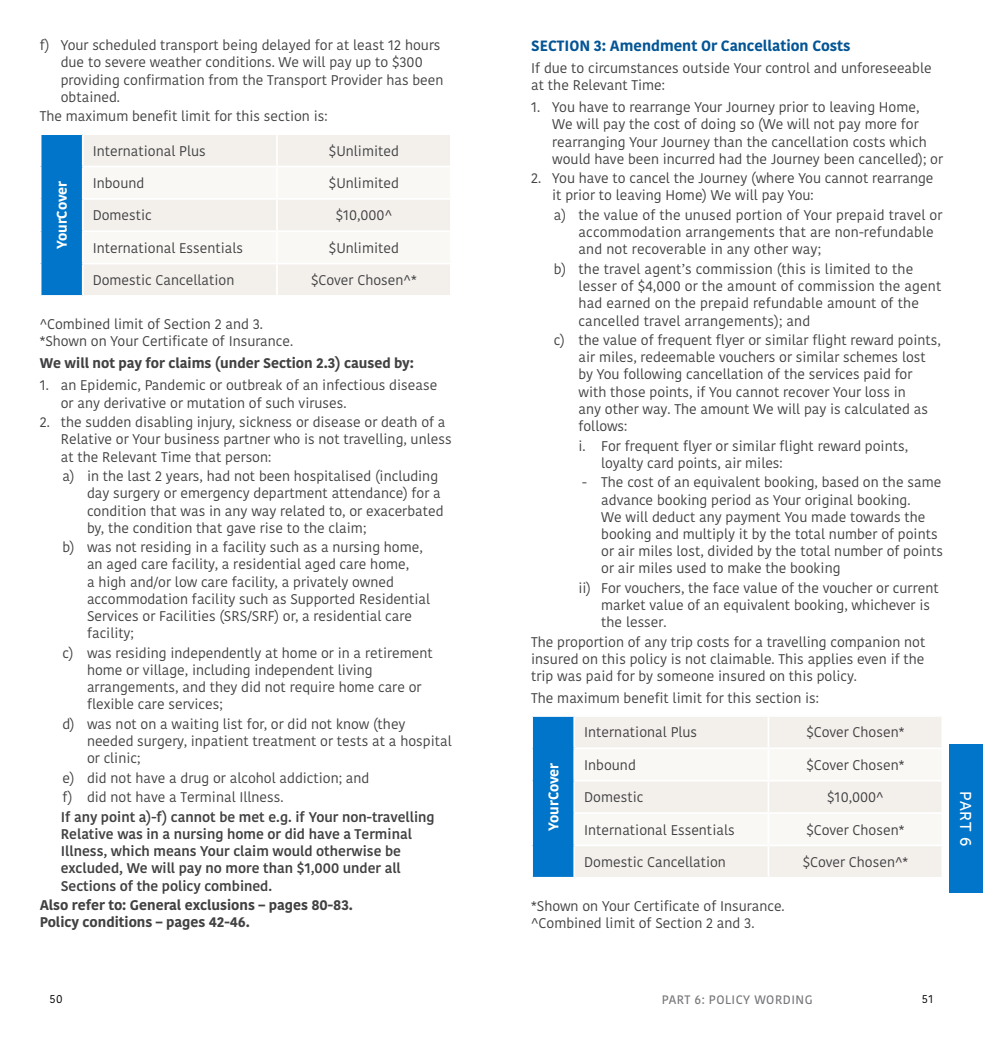
<style>
.page{position:relative;width:983px;height:1042px;background:#fff}
.page>*{position:absolute;margin:0;border:0;box-sizing:border-box;transform-origin:0 0}
.t1{font:15.75px "Museo Sans Rounded 500";color:#fff}
.t2{font:700 14.88px "Kohinoor";color:#035595}
.t3{font:14px/17.2px "Kohinoor";color:#414042}
.t4{font:500 14px/17.2px "Kohinoor";color:#414042}
.t5{font:700 14px/17.2px "Kohinoor";color:#414042}
.t6{font:700 14px "Kohinoor";color:#fff}
.t7{font:600 12.25px "Kohinoor";letter-spacing:.04em;color:#77787b}
.t8{font:11.38px "Kohinoor";color:#000}
</style>
<div class="page">
<div style="left:948px;top:744px;width:34px;height:149px;background:#0075c9"></div>
<div style="left:532px;top:716px;width:42px;height:162px;background:#0075c9"></div>
<div style="left:575px;top:717px;width:366px;height:160px;background:#f3f0ec"></div>
<svg style="left:575px;top:749px;width:366px;height:95px"></svg>
<hr style="left:531px;top:877px;width:43px;height:1px;background:#fff">
<hr style="left:531px;top:715px;width:43px;height:2px;background:#fff">
<hr style="left:531px;top:717px;width:2px;height:31px;background:#fff">
<hr style="left:573px;top:717px;width:2px;height:30px;background:#fff">
<hr style="left:767px;top:717px;width:2px;height:30px;background:#fff">
<hr style="left:531px;top:748px;width:2px;height:33px;background:#fff">
<hr style="left:573px;top:747px;width:195px;height:2px;background:#fff">
<hr style="left:573px;top:749px;width:2px;height:31px;background:#fff">
<hr style="left:768px;top:747px;width:175px;height:2px;background:#fff">
<hr style="left:767px;top:749px;width:2px;height:31px;background:#fff">
<hr style="left:531px;top:781px;width:2px;height:32px;background:#fff">
<hr style="left:573px;top:780px;width:195px;height:1px;background:#fff">
<hr style="left:573px;top:781px;width:2px;height:31px;background:#fff">
<hr style="left:768px;top:780px;width:175px;height:1px;background:#fff">
<hr style="left:767px;top:781px;width:2px;height:31px;background:#fff">
<hr style="left:531px;top:813px;width:2px;height:32px;background:#fff">
<hr style="left:573px;top:812px;width:195px;height:2px;background:#fff">
<hr style="left:573px;top:814px;width:2px;height:30px;background:#fff">
<hr style="left:768px;top:812px;width:175px;height:2px;background:#fff">
<hr style="left:767px;top:814px;width:2px;height:30px;background:#fff">
<hr style="left:531px;top:845px;width:2px;height:32px;background:#fff">
<hr style="left:573px;top:844px;width:195px;height:2px;background:#fff">
<hr style="left:573px;top:846px;width:2px;height:31px;background:#fff">
<hr style="left:768px;top:844px;width:175px;height:2px;background:#fff">
<hr style="left:767px;top:846px;width:2px;height:31px;background:#fff">
<div style="left:41px;top:134px;width:42px;height:162px;background:#0075c9"></div>
<div style="left:84px;top:135px;width:366px;height:160px;background:#f3f0ec"></div>
<svg style="left:84px;top:167px;width:366px;height:96px"></svg>
<hr style="left:40px;top:295px;width:43px;height:2px;background:#fff">
<hr style="left:40px;top:133px;width:43px;height:2px;background:#fff">
<hr style="left:82px;top:135px;width:2px;height:31px;background:#fff">
<hr style="left:276px;top:135px;width:2px;height:31px;background:#fff">
<hr style="left:82px;top:166px;width:195px;height:1px;background:#fff">
<hr style="left:82px;top:167px;width:2px;height:31px;background:#fff">
<hr style="left:277px;top:166px;width:174px;height:1px;background:#fff">
<hr style="left:276px;top:167px;width:2px;height:31px;background:#fff">
<hr style="left:82px;top:198px;width:195px;height:2px;background:#fff">
<hr style="left:82px;top:200px;width:2px;height:30px;background:#fff">
<hr style="left:277px;top:198px;width:174px;height:2px;background:#fff">
<hr style="left:276px;top:200px;width:2px;height:30px;background:#fff">
<hr style="left:82px;top:230px;width:195px;height:2px;background:#fff">
<hr style="left:82px;top:232px;width:2px;height:31px;background:#fff">
<hr style="left:277px;top:230px;width:174px;height:2px;background:#fff">
<hr style="left:276px;top:232px;width:2px;height:31px;background:#fff">
<hr style="left:82px;top:263px;width:195px;height:1px;background:#fff">
<hr style="left:82px;top:264px;width:2px;height:31px;background:#fff">
<hr style="left:277px;top:263px;width:174px;height:1px;background:#fff">
<hr style="left:276px;top:264px;width:2px;height:31px;background:#fff">
<p class="t3" style="left:61px;top:37px;width:384px;text-indent:-21px">f) Your scheduled transport being delayed for at least 12 hours due to severe weather conditions. We will pay up to $300 providing confirmation from the Transport Provider has been obtained.</p>
<p class="t3" style="left:40px;top:108px;width:289px">The maximum benefit limit for this section is:</p>
<p class="t3" style="left:93px;top:142px;width:114px">International Plus</p>
<p class="t3" style="left:329px;top:142px;width:71px">$Unlimited</p>
<p class="t3" style="left:93px;top:175px;width:53px">Inbound</p>
<p class="t3" style="left:329px;top:175px;width:71px">$Unlimited</p>
<p class="t3" style="left:93px;top:207px;width:61px">Domestic</p>
<p class="t3" style="left:335px;top:207px;width:58px">$10,000^</p>
<p class="t3" style="left:93px;top:239px;width:152px">International Essentials</p>
<p class="t3" style="left:329px;top:239px;width:71px">$Unlimited</p>
<p class="t3" style="left:93px;top:272px;width:143px">Domestic Cancellation</p>
<p class="t3" style="left:311px;top:272px;width:107px">$Cover Chosen^*</p>
<p class="t3" style="left:40px;top:316px;width:255px">^Combined limit of Section 2 and 3. *Shown on Your Certificate of Insurance.</p>
<p class="t5" style="left:40px;top:355px;width:376px">We will not pay for claims (under Section 2.3) caused by:</p>
<p class="t3" style="left:61px;top:377px;width:378px;text-indent:-21px">1. an Epidemic, Pandemic or outbreak of an infectious disease or any derivative or mutation of such viruses.</p>
<p class="t3" style="left:61px;top:414px;width:392px;text-indent:-21px">2. the sudden disabling injury, sickness or disease or death of a<br>Relative or Your business partner who is not travelling, unless at the Relevant Time that person:</p>
<p class="t3" style="left:87px;top:468px;width:358px;text-indent:-24px">a) in the last 2 years, had not been hospitalised (including day surgery or emergency department attendance) for a condition that was in any way related to, or exacerbated by, the condition that gave rise to the claim;</p>
<p class="t3" style="left:87px;top:539px;width:344px;text-indent:-24px">b) was not residing in a facility such as a nursing home, an aged care facility, a residential aged care home,<br>a high and/or low care facility, a privately owned accommodation facility such as Supported Residential Services or Facilities (SRS/SRF) or, a residential care facility;</p>
<p class="t3" style="left:87px;top:644px;width:347px;text-indent:-24px">c) was residing independently at home or in a retirement home or village, including independent living arrangements, and they did not require home care or flexible care services;</p>
<p class="t3" style="left:87px;top:715px;width:366px;text-indent:-24px">d) was not on a waiting list for, or did not know (they needed surgery, inpatient treatment or tests at a hospital or clinic;</p>
<p class="t3" style="left:62px;top:768px;width:308px;line-height:19.6px">e) did not have a drug or alcohol addiction; and f) did not have a Terminal Illness.</p>
<p class="t4" style="left:61px;top:809px;width:375px">If any point a)-f) cannot be met e.g. if Your non-travelling Relative was in a nursing home or did have a Terminal Illness, which means Your claim would otherwise be excluded, We will pay no more than $1,000 under all Sections of the policy combined.</p>
<p class="t5" style="left:40px;top:897px;width:315px">Also refer to: General exclusions – pages 80-83.<br>Policy conditions – pages 42-46.</p>
<p class="t6" style="left:53px;top:249px;width:70px;rotate:-90deg">YourCover</p>
<p class="t2" style="left:531px;top:36px;width:321px">SECTION 3: Amendment Or Cancellation Costs</p>
<p class="t3" style="left:531px;top:60px;width:402px">If due to circumstances outside Your control and unforeseeable at the Relevant Time:</p>
<p class="t3" style="left:552px;top:99px;width:392px;text-indent:-21px">1. You have to rearrange Your Journey prior to leaving Home, We will pay the cost of doing so (We will not pay more for rearranging Your Journey than the cancellation costs which would have been incurred had the Journey been cancelled); or</p>
<p class="t3" style="left:552px;top:170px;width:382px;text-indent:-21px">2. You have to cancel the Journey (where You cannot rearrange it prior to leaving Home) We will pay You:</p>
<p class="t3" style="left:578px;top:207px;width:365px;text-indent:-24px">a) the value of the unused portion of Your prepaid travel or accommodation arrangements that are non-refundable and not recoverable in any other way;</p>
<p class="t3" style="left:578px;top:261px;width:364px;text-indent:-24px">b) the travel agent’s commission (this is limited to the lesser of $4,000 or the amount of commission the agent had earned on the prepaid refundable amount of the cancelled travel arrangements); and</p>
<p class="t3" style="left:578px;top:332px;width:364px;text-indent:-24px">c) the value of frequent flyer or similar flight reward points, air miles, redeemable vouchers or similar schemes lost by You following cancellation of the services paid for with those points, if You cannot recover Your loss in<br>any other way. The amount We will pay is calculated as follows:</p>
<p class="t3" style="left:601px;top:437px;width:308px;text-indent:-23px">i. For frequent flyer or similar flight reward points, loyalty card points, air miles:</p>
<p class="t3" style="left:601px;top:474px;width:343px;text-indent:-19px">- The cost of an equivalent booking, based on the same advance booking period as Your original booking.<br>We will deduct any payment You made towards the booking and multiply it by the total number of points or air miles lost, divided by the total number of points or air miles used to make the booking</p>
<p class="t3" style="left:601px;top:579px;width:339px;text-indent:-23px">ii) For vouchers, the face value of the voucher or current market value of an equivalent booking, whichever is the lesser.</p>
<p class="t3" style="left:531px;top:633px;width:395px;text-align:justify">The proportion of any trip costs for a travelling companion not insured on this policy is not claimable. This applies even if the trip was paid for by someone insured on this policy.</p>
<p class="t3" style="left:531px;top:690px;width:289px">The maximum benefit limit for this section is:</p>
<p class="t3" style="left:584px;top:724px;width:114px">International Plus</p>
<p class="t3" style="left:806px;top:724px;width:99px">$Cover Chosen*</p>
<p class="t3" style="left:584px;top:756px;width:53px">Inbound</p>
<p class="t3" style="left:806px;top:756px;width:99px">$Cover Chosen*</p>
<p class="t3" style="left:584px;top:789px;width:61px">Domestic</p>
<p class="t3" style="left:827px;top:789px;width:58px">$10,000^</p>
<p class="t3" style="left:584px;top:821px;width:152px">International Essentials</p>
<p class="t3" style="left:806px;top:821px;width:99px">$Cover Chosen*</p>
<p class="t3" style="left:584px;top:853px;width:143px">Domestic Cancellation</p>
<p class="t3" style="left:802px;top:853px;width:107px">$Cover Chosen^*</p>
<p class="t3" style="left:531px;top:898px;width:255px">*Shown on Your Certificate of Insurance. ^Combined limit of Section 2 and 3.</p>
<p class="t6" style="left:544px;top:831px;width:70px;rotate:-90deg">YourCover</p>
<p class="t1" style="left:973px;top:791px;width:57px;rotate:90deg">PART 6</p>
<p class="t8" style="left:50px;top:991px;width:15px">50</p>
<p class="t7" style="left:661px;top:991px;width:152px">PART 6: POLICY WORDING</p>
<p class="t8" style="left:921px;top:991px;width:13px">51</p>
</div>
